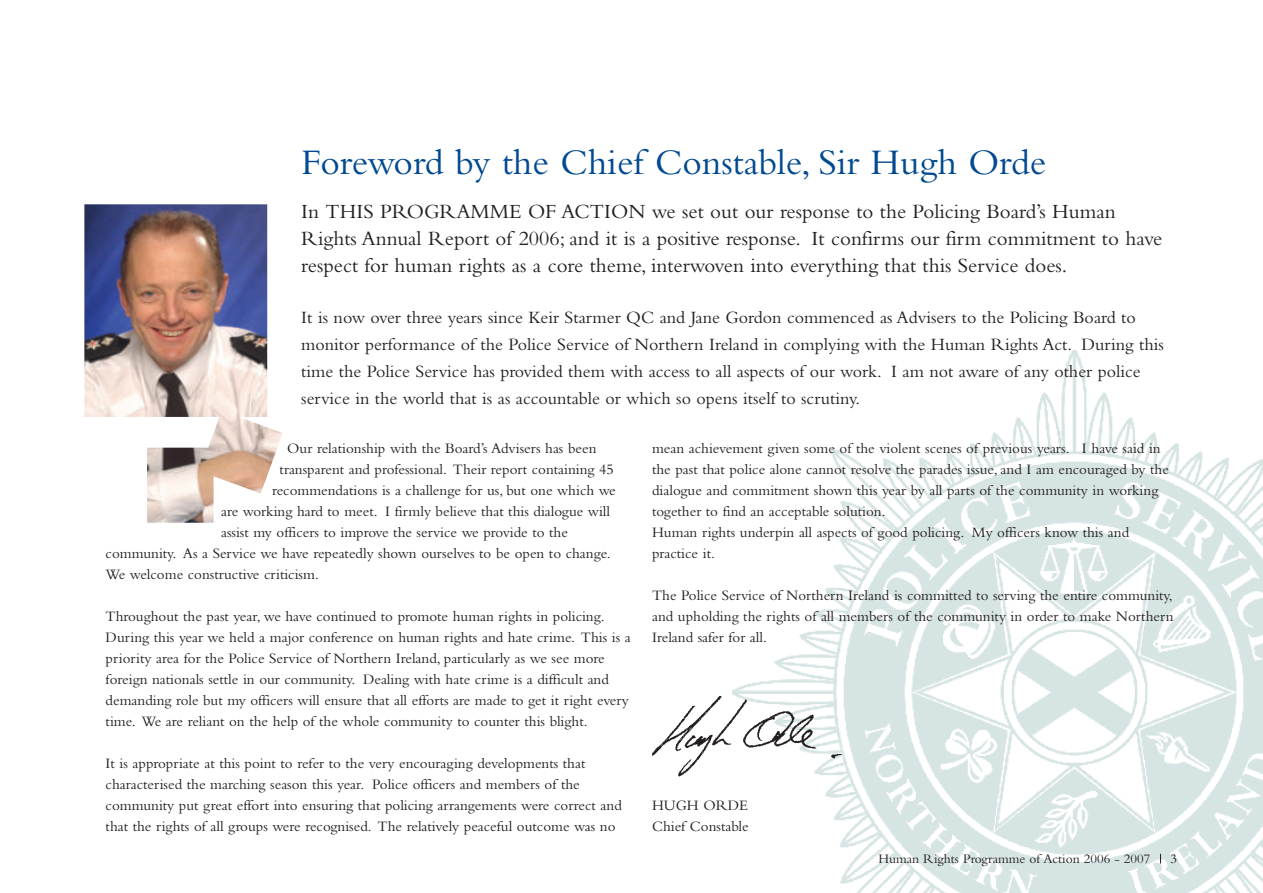
<style>
.page{position:relative;width:1263px;height:893px;background:#fff}
.page>*{position:absolute;margin:0;border:0;box-sizing:border-box;transform-origin:0 0}
.t1{font:37.5px "Bembo";color:#014990}
.t2{font:21px/27px "Bembo";color:#231f20}
.t3{font:18px/27px "Bembo";color:#231f20}
.t4{font:15px/21px "Bembo";color:#231f20}
.t5{font:13.5px "Bembo";color:#231f20}
</style>
<div class="page">
<img style="left:733px;top:350px;width:530px;height:543px">
<img style="left:84px;top:204px;width:199px;height:319px">
<img style="left:652px;top:690px;width:195px;height:92px">
<h1 class="t1" style="left:301px;top:150px;width:746px">Foreword by the Chief Constable, Sir Hugh Orde</h1>
<p class="t2" style="left:301px;top:201px;width:863px">In THIS PROGRAMME OF ACTION we set out our response to the Policing Board’s Human<br>Rights Annual Report of 2006; and it is a positive response. It confirms our firm commitment to have respect for human rights as a core theme, interwoven into everything that this Service does.</p>
<p class="t3" style="left:301px;top:306px;width:864px">It is now over three years since Keir Starmer QC and Jane Gordon commenced as Advisers to the Policing Board to monitor performance of the Police Service of Northern Ireland in complying with the Human Rights Act. During this time the Police Service has provided them with access to all aspects of our work. I am not aware of any other police service in the world that is as accountable or which so opens itself to scrutiny.</p>
<p class="t4" style="left:287px;top:439px;width:311px">Our relationship with the Board’s Advisers has been</p>
<p class="t4" style="left:280px;top:460px;width:336px">transparent and professional. Their report containing 45</p>
<p class="t4" style="left:272px;top:481px;width:345px">recommendations is a challenge for us, but one which we</p>
<p class="t4" style="left:221px;top:502px;width:391px">are working hard to meet. I firmly believe that this dialogue will</p>
<p class="t4" style="left:221px;top:523px;width:348px">assist my officers to improve the service we provide to the</p>
<p class="t4" style="left:106px;top:544px;width:507px">community. As a Service we have repeatedly shown ourselves to be open to change.</p>
<p class="t4" style="left:106px;top:565px;width:215px">We welcome constructive criticism.</p>
<p class="t4" style="left:106px;top:607px;width:527px">Throughout the past year, we have continued to promote human rights in policing.<br>During this year we held a major conference on human rights and hate crime. This is a priority area for the Police Service of Northern Ireland, particularly as we see more foreign nationals settle in our community. Dealing with hate crime is a difficult and demanding role but my officers will ensure that all efforts are made to get it right every time. We are reliant on the help of the whole community to counter this blight.</p>
<p class="t4" style="left:106px;top:754px;width:518px">It is appropriate at this point to refer to the very encouraging developments that characterised the marching season this year. Police officers and members of the community put great effort into ensuring that policing arrangements were correct and that the rights of all groups were recognised. The relatively peaceful outcome was no</p>
<p class="t4" style="left:652px;top:439px;width:518px">mean achievement given some of the violent scenes of previous years. I have said in the past that police alone cannot resolve the parades issue, and I am encouraged by the dialogue and commitment shown this year by all parts of the community in working together to find an acceptable solution.<br>Human rights underpin all aspects of good policing. My officers know this and practice it.</p>
<p class="t4" style="left:652px;top:586px;width:523px;text-align:justify">The Police Service of Northern Ireland is committed to serving the entire community, and upholding the rights of all members of the community in order to make Northern Ireland safer for all.</p>
<p class="t4" style="left:652px;top:796px;width:98px">HUGH ORDE<br>Chief Constable</p>
<p class="t5" style="left:878px;top:855px;width:273px">Human Rights Programme of Action 2006 - 2007</p>
<p class="t5" style="left:1171px;top:855px;width:8px">3</p>
</div>
